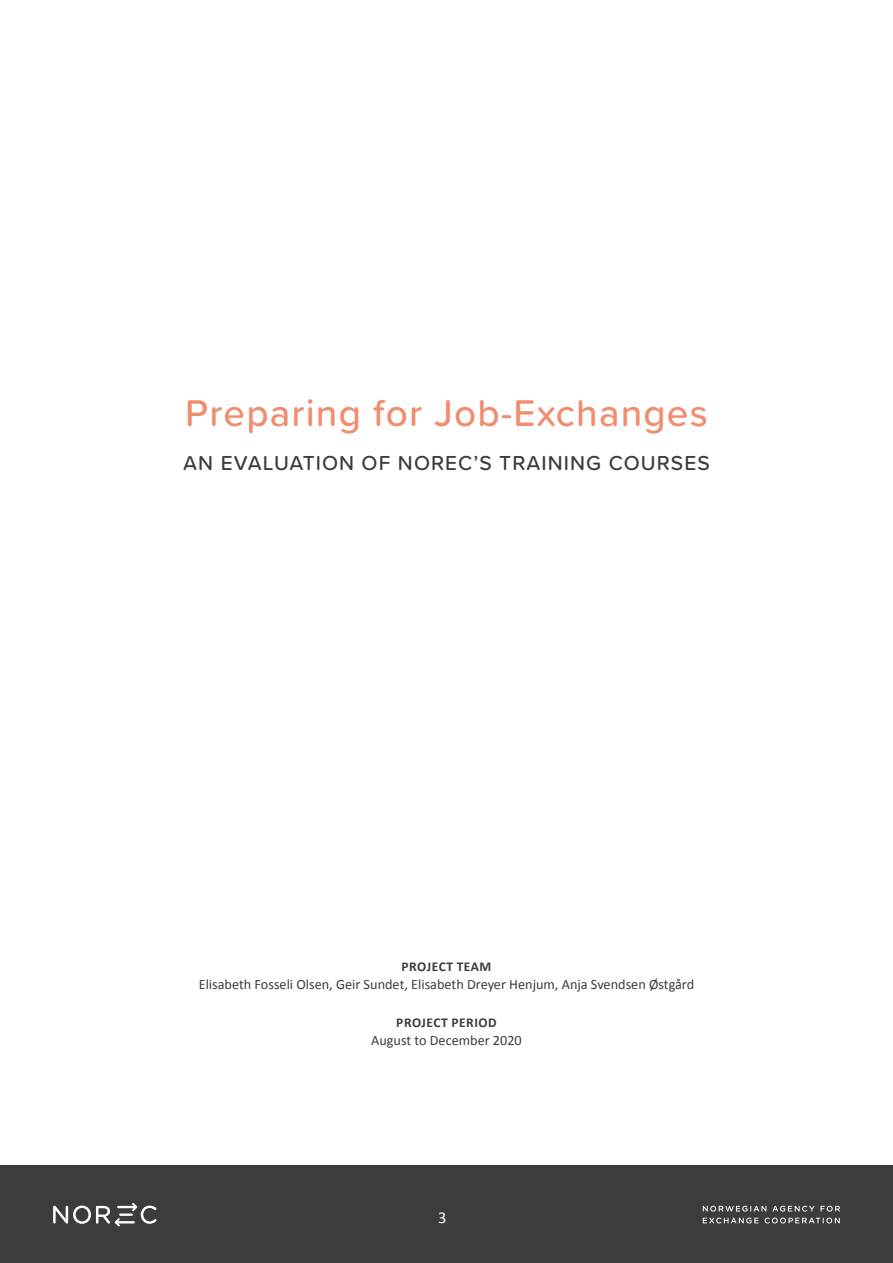
<style>
.page{position:relative;width:893px;height:1263px;background:#fff}
.page>*{position:absolute;margin:0;border:0;box-sizing:border-box;transform-origin:0 0}
.t1{font:500 38.7px "Proxima Soft";letter-spacing:.03em;color:#f18d6e}
.t2{font:500 21px "Proxima Soft";letter-spacing:.05em;color:#3c3c3b}
.t3{font:16.5px "Calibri";color:#fff}
.t4{font:14.25px "Calibri";color:#3c3c3b}
.t5{font:700 13.5px "Calibri";letter-spacing:.04em;color:#3c3c3b}
</style>
<div class="page">
<div style="left:0;top:1165px;width:893px;height:98px;background:#3c3c3b"></div>
<svg style="left:53px;top:1203px;width:103px;height:23px"></svg>
<svg style="left:703px;top:1206px;width:63px;height:5px"></svg>
<svg style="left:772px;top:1206px;width:42px;height:5px"></svg>
<svg style="left:820px;top:1206px;width:20px;height:5px"></svg>
<svg style="left:703px;top:1217px;width:56px;height:6px"></svg>
<svg style="left:765px;top:1217px;width:75px;height:6px"></svg>
<h1 class="t1" style="left:185px;top:384px;width:524px">Preparing for Job-Exchanges</h1>
<h2 class="t2" style="left:183px;top:447px;width:528px">AN EVALUATION OF NOREC’S TRAINING COURSES</h2>
<p class="t5" style="left:402px;top:957px;width:91px">PROJECT TEAM</p>
<p class="t4" style="left:199px;top:974px;width:497px">Elisabeth Fosseli Olsen, Geir Sundet, Elisabeth Dreyer Henjum, Anja Svendsen Østgård</p>
<p class="t5" style="left:396px;top:1013px;width:102px">PROJECT PERIOD</p>
<p class="t4" style="left:371px;top:1030px;width:152px">August to December 2020</p>
<p class="t3" style="left:438px;top:1206px;width:10px">3</p>
</div>
